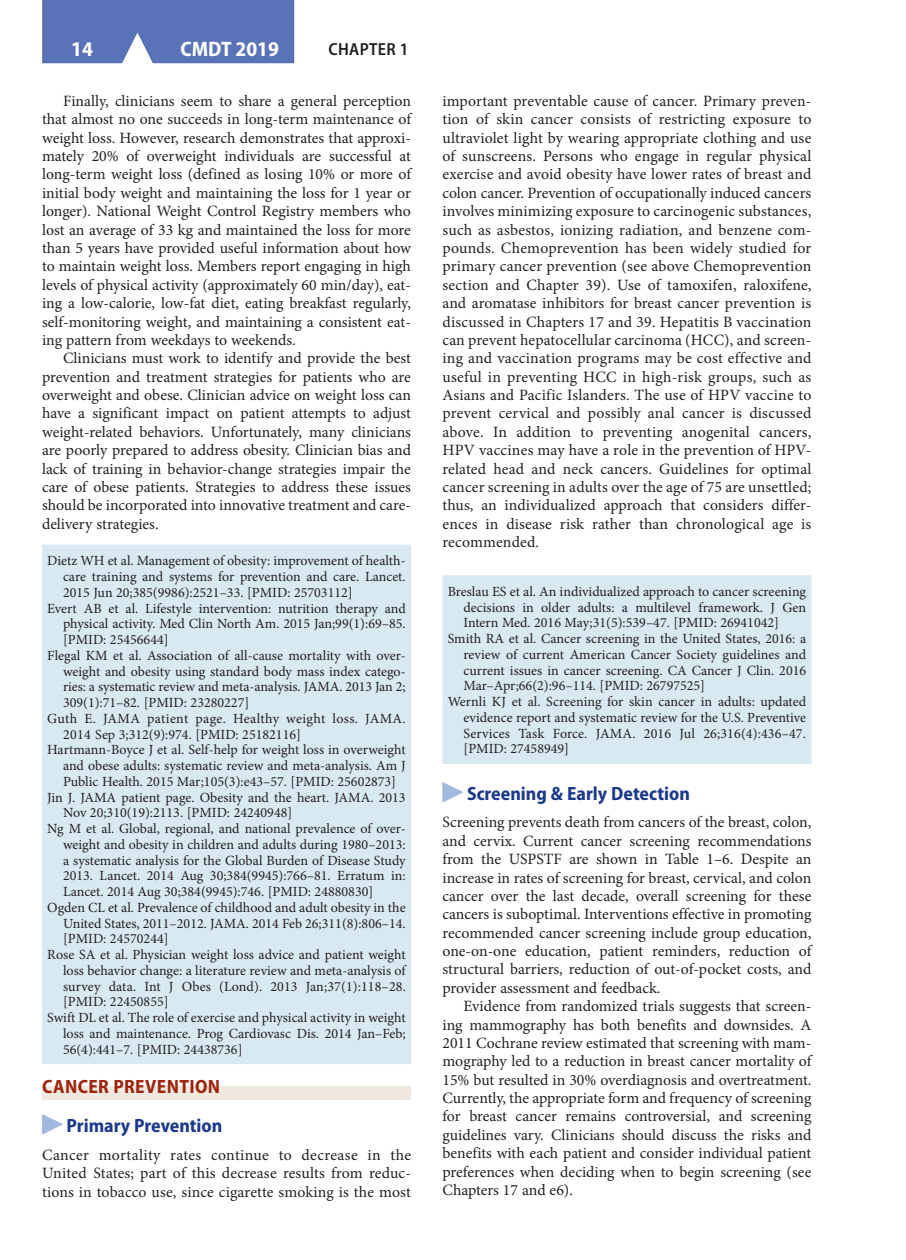
<style>
.page{position:relative;width:906px;height:1260px;background:#fff}
.page>*{position:absolute;margin:0;border:0;box-sizing:border-box;transform-origin:0 0}
.t1{font:700 semi-condensed 21px "Myriad Pro";color:#fff}
.t2{font:700 semi-condensed 19.25px "Myriad Pro";color:#1b388c}
.heading-01{font:700 semi-condensed 19.25px "Myriad Pro";letter-spacing:.02em;color:#9e240d}
.t3{font:600 semi-condensed 17.5px "Myriad Pro";color:#231f20}
.text_first{font:15.75px/18.4px "Minion Pro";letter-spacing:.005em;color:#231f20;text-align:justify}
.text{font:15.75px/18.4px "Minion Pro";color:#231f20;text-align:justify}
.references_text{font:14px/15.8px "Minion Pro";color:#231f20;text-align:justify}
.reference_text_first{font:14px/15.8px "Minion Pro";color:#231f20;text-align:justify}
.s1{font-family:"Carta Std";font-weight:400;font-stretch:normal;color:#a2b8df}
</style>
<div class="page">
<div style="left:42px;top:0;width:252px;height:63px;background:#5a73b8"></div>
<div style="left:42px;top:545px;width:369px;height:519px;background:#d8e9f1"></div>
<div style="left:42px;top:1086px;width:369px;height:14px;background:#eee8de"></div>
<div style="left:442px;top:575px;width:369px;height:189px;background:#d8e9f1"></div>
<h1 class="t1" style="left:71px;top:37px;width:23px">14</h1>
<h1 class="t1" style="left:180px;top:37px;width:100px">CMDT 2019</h1>
<p class="t3" style="left:328px;top:40px;width:20px">CHAPTER</p>
<p class="t3" style="left:400px;top:40px;width:10px">1</p>
<p class="text" style="left:42px;top:92px;width:370px;text-indent:21px">Finally, clinicians seem to share a general perception that almost no one succeeds in long-term maintenance of weight loss. However, research demonstrates that approxi&shy;mately 20% of overweight individuals are successful at long-term weight loss (defined as losing 10% or more of initial body weight and maintaining the loss for 1 year or longer). National Weight Control Registry members who lost an average of 33 kg and maintained the loss for more than 5 years have provided useful information about how to maintain weight loss. Members report engaging in high levels of physical activity (approximately 60 min/day), eat&shy;ing a low-calorie, low-fat diet, eating breakfast regularly, self-monitoring weight, and maintaining a consistent eat&shy;ing pattern from weekdays to weekends.</p>
<p class="text" style="left:42px;top:349px;width:370px;text-indent:21px">Clinicians must work to identify and provide the best prevention and treatment strategies for patients who are overweight and obese. Clinician advice on weight loss can have a significant impact on patient attempts to adjust weight-related behaviors. Unfortunately, many clinicians are poorly prepared to address obesity. Clinician bias and lack of training in behavior-change strategies impair the care of obese patients. Strategies to address these issues should be incorporated into innovative treatment and care&shy;delivery strategies.</p>
<p class="reference_text_first" style="left:63px;top:553px;width:344px;text-indent:-16px">Dietz WH et al. Management of obesity: improvement of health&shy;care training and systems for prevention and care. Lancet.<br>2015 Jun 20;385(9986):2521–33. [PMID: 25703112]</p>
<p class="references_text" style="left:63px;top:600px;width:344px;text-indent:-16px">Evert AB et al. Lifestyle intervention: nutrition therapy and physical activity. Med Clin North Am. 2015 Jan;99(1):69–85. [PMID: 25456644]</p>
<p class="references_text" style="left:63px;top:648px;width:344px;text-indent:-16px">Flegal KM et al. Association of all-cause mortality with over&shy;weight and obesity using standard body mass index catego&shy;ries: a systematic review and meta-analysis. JAMA. 2013 Jan 2; 309(1):71–82. [PMID: 23280227]</p>
<p class="references_text" style="left:63px;top:711px;width:344px;text-indent:-16px">Guth E. JAMA patient page. Healthy weight loss. JAMA.<br>2014 Sep 3;312(9):974. [PMID: 25182116]</p>
<p class="references_text" style="left:63px;top:742px;width:344px;text-indent:-16px">Hartmann-Boyce J et al. Self-help for weight loss in overweight and obese adults: systematic review and meta-analysis. Am J Public Health. 2015 Mar;105(3):e43–57. [PMID: 25602873]</p>
<p class="references_text" style="left:63px;top:789px;width:344px;text-indent:-16px">Jin J. JAMA patient page. Obesity and the heart. JAMA. 2013<br>Nov 20;310(19):2113. [PMID: 24240948]</p>
<p class="references_text" style="left:63px;top:821px;width:344px;text-indent:-16px">Ng M et al. Global, regional, and national prevalence of over&shy;weight and obesity in children and adults during 1980–2013: a systematic analysis for the Global Burden of Disease Study 2013. Lancet. 2014 Aug 30;384(9945):766–81. Erratum in:<br>Lancet. 2014 Aug 30;384(9945):746. [PMID: 24880830]</p>
<p class="references_text" style="left:63px;top:900px;width:344px;text-indent:-16px">Ogden CL et al. Prevalence of childhood and adult obesity in the United States, 2011–2012. JAMA. 2014 Feb 26;311(8):806–14. [PMID: 24570244]</p>
<p class="references_text" style="left:63px;top:947px;width:344px;text-indent:-16px">Rose SA et al. Physician weight loss advice and patient weight loss behavior change: a literature review and meta-analysis of survey data. Int J Obes (Lond). 2013 Jan;37(1):118–28. [PMID: 22450855]</p>
<p class="references_text" style="left:63px;top:1010px;width:344px;text-indent:-16px">Swift DL et al. The role of exercise and physical activity in weight loss and maintenance. Prog Cardiovasc Dis. 2014 Jan–Feb; 56(4):441–7. [PMID: 24438736]</p>
<p class="heading-01" style="left:42px;top:1076px;width:179px">CANCER PREVENTION</p>
<p class="t2" style="left:42px;top:1115px;width:182px"><span class="s1">»</span> Primary Prevention</p>
<p class="text_first" style="left:42px;top:1146px;width:370px">Cancer mortality rates continue to decrease in the United States; part of this decrease results from reduc&shy;tions in tobacco use, since cigarette smoking is the most</p>
<p class="text_first" style="left:442px;top:92px;width:370px">important preventable cause of cancer. Primary preven&shy;tion of skin cancer consists of restricting exposure to ultraviolet light by wearing appropriate clothing and use of sunscreens. Persons who engage in regular physical exercise and avoid obesity have lower rates of breast and colon cancer. Prevention of occupationally induced cancers involves minimizing exposure to carcinogenic substances, such as asbestos, ionizing radiation, and benzene com&shy;pounds. Chemoprevention has been widely studied for primary cancer prevention (see above Chemoprevention section and Chapter 39). Use of tamoxifen, raloxifene, and aromatase inhibitors for breast cancer prevention is discussed in Chapters 17 and 39. Hepatitis B vaccination can prevent hepatocellular carcinoma (HCC), and screen&shy;ing and vaccination programs may be cost effective and useful in preventing HCC in high-risk groups, such as Asians and Pacific Islanders. The use of HPV vaccine to prevent cervical and possibly anal cancer is discussed above. In addition to preventing anogenital cancers, HPV vaccines may have a role in the prevention of HPV&shy;related head and neck cancers. Guidelines for optimal cancer screening in adults over the age of 75 are unsettled; thus, an individualized approach that considers differ&shy;ences in disease risk rather than chronological age is recommended.</p>
<p class="reference_text_first" style="left:463px;top:584px;width:344px;text-indent:-16px">Breslau ES et al. An individualized approach to cancer screening decisions in older adults: a multilevel framework. J Gen Intern Med. 2016 May;31(5):539–47. [PMID: 26941042]</p>
<p class="references_text" style="left:463px;top:631px;width:344px;text-indent:-16px">Smith RA et al. Cancer screening in the United States, 2016: a review of current American Cancer Society guidelines and current issues in cancer screening. CA Cancer J Clin. 2016<br>Mar–Apr;66(2):96–114. [PMID: 26797525]</p>
<p class="references_text" style="left:463px;top:694px;width:344px;text-indent:-16px">Wernli KJ et al. Screening for skin cancer in adults: updated evidence report and systematic review for the U.S. Preventive Services Task Force. JAMA. 2016 Jul 26;316(4):436–47. [PMID: 27458949]</p>
<p class="t2" style="left:442px;top:783px;width:249px"><span class="s1">»</span> Screening &amp; Early Detection</p>
<p class="text_first" style="left:442px;top:813px;width:370px">Screening prevents death from cancers of the breast, colon, and cervix. Current cancer screening recommendations from the USPSTF are shown in Table 1–6. Despite an increase in rates of screening for breast, cervical, and colon cancer over the last decade, overall screening for these cancers is suboptimal. Interventions effective in promoting recommended cancer screening include group education, one-on-one education, patient reminders, reduction of structural barriers, reduction of out-of-pocket costs, and provider assessment and feedback.</p>
<p class="text" style="left:442px;top:997px;width:370px;text-indent:21px">Evidence from randomized trials suggests that screen&shy;ing mammography has both benefits and downsides. A 2011 Cochrane review estimated that screening with mam&shy;mography led to a reduction in breast cancer mortality of 15% but resulted in 30% overdiagnosis and overtreatment.<br>Currently, the appropriate form and frequency of screening for breast cancer remains controversial, and screening guidelines vary. Clinicians should discuss the risks and benefits with each patient and consider individual patient preferences when deciding when to begin screening (see Chapters 17 and e6).</p>
</div>
